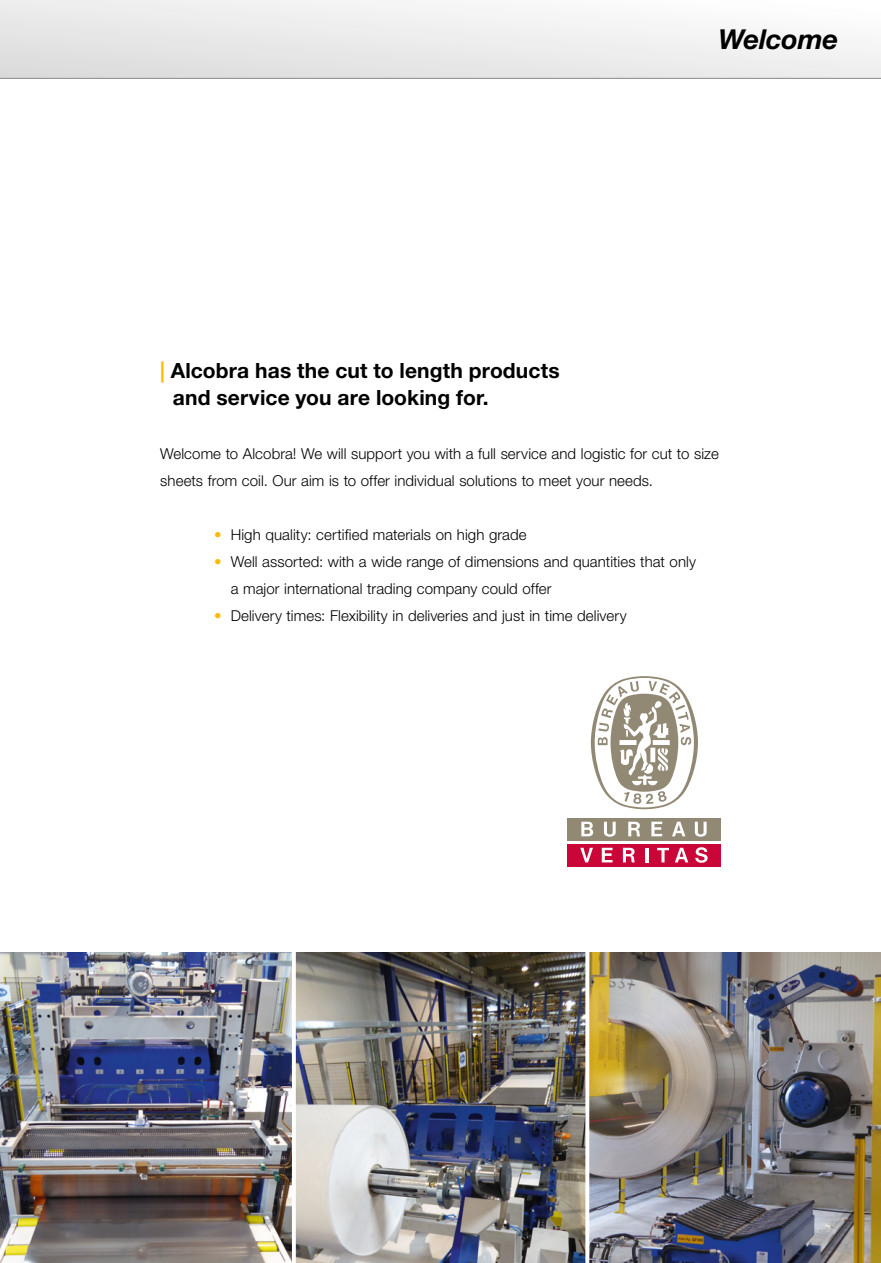
<style>
.page{position:relative;width:881px;height:1263px;background:#fff}
.page>*{position:absolute;margin:0;border:0;box-sizing:border-box;transform-origin:0 0}
.t1{font:italic 700 27.45px "Helvetica Neue LT Std";letter-spacing:-.005em;color:#000}
.t2{font:700 21px/27px "Helvetica Neue LT Std";letter-spacing:.005em;color:#000}
.t3{font:300 15px/27px "Helvetica Neue LT Std";letter-spacing:.005em;color:#000}
.s1{color:#fbba00}
</style>
<div class="page">
<svg style="left:590px;top:676px;width:107px;height:133px"></svg>
<div style="left:567px;top:818px;width:153px;height:22px;background:#928975"></div>
<div style="left:567px;top:844px;width:153px;height:22px;background:#ca0538"></div>
<svg style="left:604px;top:822px;width:11px;height:15px"></svg>
<svg style="left:651px;top:822px;width:11px;height:14px"></svg>
<svg style="left:694px;top:822px;width:12px;height:15px"></svg>
<svg style="left:581px;top:822px;width:12px;height:14px"></svg>
<svg style="left:672px;top:822px;width:13px;height:14px"></svg>
<svg style="left:628px;top:822px;width:12px;height:14px"></svg>
<svg style="left:580px;top:848px;width:12px;height:14px"></svg>
<svg style="left:601px;top:848px;width:11px;height:14px"></svg>
<hr style="left:645px;top:848px;width:3px;height:14px;background:#fff">
<svg style="left:657px;top:848px;width:11px;height:14px"></svg>
<svg style="left:675px;top:848px;width:13px;height:14px"></svg>
<svg style="left:622px;top:848px;width:12px;height:14px"></svg>
<svg style="left:695px;top:847px;width:12px;height:16px"></svg>
<img style="left:0;top:953px;width:880px;height:310px">
<hr style="left:292px;top:944px;width:4px;height:319px;background:#fff">
<svg style="left:585px;top:952px;width:4px;height:311px"></svg>
<div style="left:0;top:0;width:880px;height:78px;background:linear-gradient(to right,#e3e3e3,#f7f7f7)"></div>
<hr style="left:0;top:78px;width:880px;height:1px;background:#878787">
<h1 class="t1" style="left:718px;top:22px;width:121px">Welcome</h1>
<h2 class="t2" style="left:173px;top:357px;width:388px;text-indent:-13px"><span class="s1">|</span> Alcobra has the cut to length products and service you are looking for.</h2>
<p class="t3" style="left:160px;top:440px;width:560px">Welcome to Alcobra! We will support you with a full service and logistic for cut to size sheets from coil. Our aim is to offer individual solutions to meet your needs.</p>
<p class="t3" style="left:214px;top:521px;width:314px"><span class="s1">•</span> High quality: certified materials on high grade</p>
<p class="t3" style="left:231px;top:548px;width:466px;text-indent:-16px"><span class="s1">•</span> Well assorted: with a wide range of dimensions and quantities that only a major international trading company could offer</p>
<p class="t3" style="left:214px;top:602px;width:414px"><span class="s1">•</span> Delivery times: Flexibility in deliveries and just in time delivery</p>
</div>
